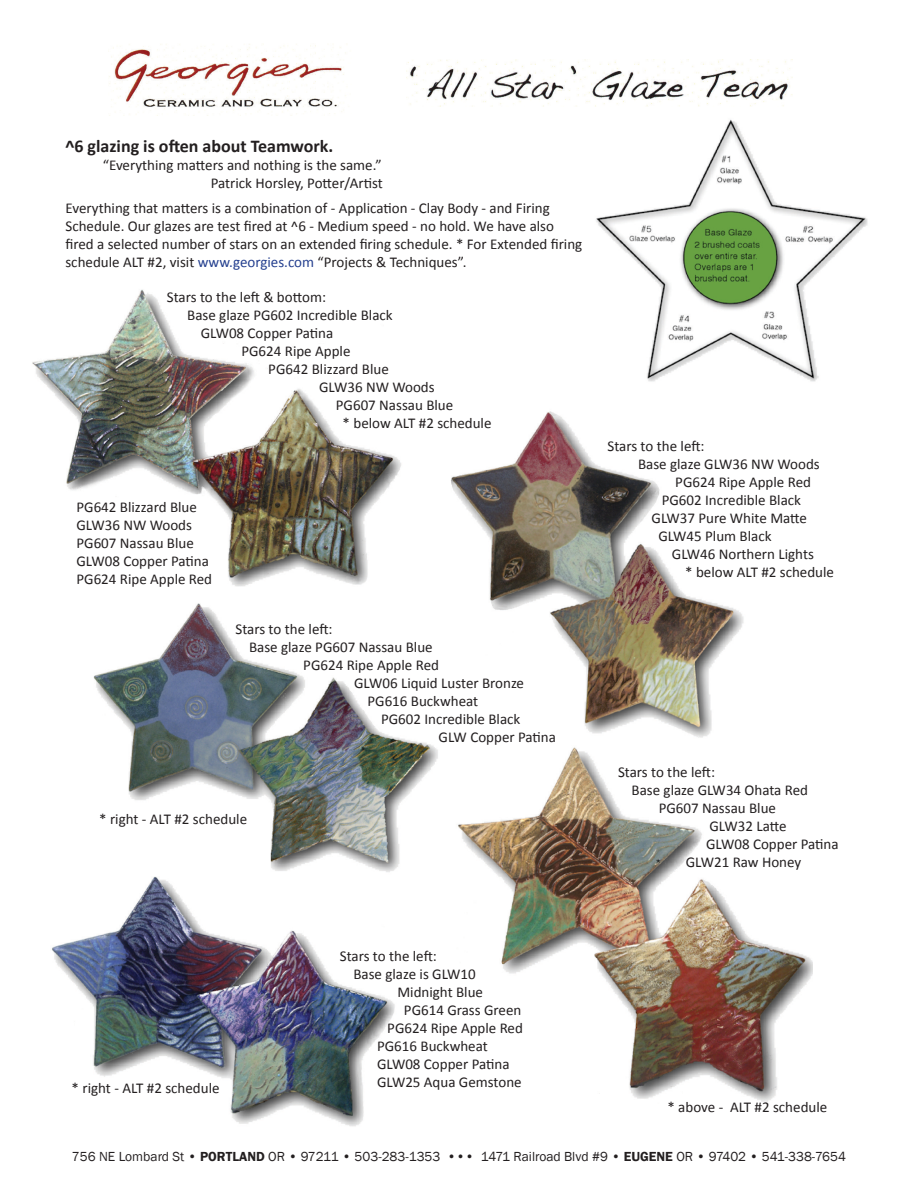
<style>
.page{position:relative;width:918px;height:1188px;background:#fff}
.page>*{position:absolute;margin:0;border:0;box-sizing:border-box;transform-origin:0 0}
.t1{font:700 18px "Calibri";color:#231f20}
.t2{font:15px "Calibri";color:#231f20}
.t3{font:13.5px "Franklin Gothic";color:#231f20}
.s1{color:#25408f}
.s2{font-weight:600}
</style>
<div class="page">
<img style="left:52px;top:876px;width:343px;height:250px">
<img style="left:451px;top:411px;width:293px;height:327px">
<img style="left:93px;top:603px;width:345px;height:269px">
<img style="left:458px;top:747px;width:355px;height:355px">
<img style="left:596px;top:119px;width:272px;height:263px">
<img style="left:406px;top:59px;width:387px;height:48px">
<img style="left:109px;top:44px;width:237px;height:72px">
<img style="left:32px;top:289px;width:369px;height:298px">
<p class="t1" style="left:65px;top:135px;width:269px">^6 glazing is often about Teamwork.</p>
<p class="t2" style="left:103px;top:156px;width:280px">“Everything matters and nothing is the same.”</p>
<p class="t2" style="left:211px;top:174px;width:174px">Patrick Horsley, Potter/Artist</p>
<p class="t2" style="left:65px;top:199px;width:486px">Everything that matters is a combination of - Application - Clay Body - and Firing</p>
<p class="t2" style="left:65px;top:217px;width:490px">Schedule. Our glazes are test fired at ^6 - Medium speed - no hold. We have also</p>
<p class="t2" style="left:65px;top:235px;width:518px">fired a selected number of stars on an extended firing schedule. * For Extended firing</p>
<p class="t2" style="left:65px;top:253px;width:403px">schedule ALT #2, visit <span class="s1">www.georgies.com</span> “Projects &amp; Techniques”.</p>
<p class="t2" style="left:167px;top:288px;width:161px">Stars to the left &amp; bottom:</p>
<p class="t2" style="left:187px;top:306px;width:207px">Base glaze PG602 Incredible Black</p>
<p class="t2" style="left:201px;top:324px;width:134px">GLW08 Copper Patina</p>
<p class="t2" style="left:241px;top:342px;width:111px">PG624 Ripe Apple</p>
<p class="t2" style="left:268px;top:360px;width:122px">PG642 Blizzard Blue</p>
<p class="t2" style="left:319px;top:378px;width:117px">GLW36 NW Woods</p>
<p class="t2" style="left:336px;top:396px;width:119px">PG607 Nassau Blue</p>
<p class="t2" style="left:343px;top:414px;width:150px">* below ALT #2 schedule</p>
<p class="t2" style="left:76px;top:497px;width:122px">PG642 Blizzard Blue</p>
<p class="t2" style="left:76px;top:515px;width:117px">GLW36 NW Woods</p>
<p class="t2" style="left:76px;top:533px;width:119px">PG607 Nassau Blue</p>
<p class="t2" style="left:76px;top:551px;width:134px">GLW08 Copper Patina</p>
<p class="t2" style="left:76px;top:569px;width:137px">PG624 Ripe Apple Red</p>
<p class="t2" style="left:236px;top:619px;width:99px">Stars to the left:</p>
<p class="t2" style="left:249px;top:637px;width:185px">Base glaze PG607 Nassau Blue</p>
<p class="t2" style="left:303px;top:655px;width:137px">PG624 Ripe Apple Red</p>
<p class="t2" style="left:354px;top:673px;width:171px">GLW06 Liquid Luster Bronze</p>
<p class="t2" style="left:367px;top:691px;width:112px">PG616 Buckwheat</p>
<p class="t2" style="left:381px;top:709px;width:141px">PG602 Incredible Black</p>
<p class="t2" style="left:439px;top:727px;width:119px">GLW Copper Patina</p>
<p class="t2" style="left:99px;top:809px;width:149px">* right - ALT #2 schedule</p>
<p class="t2" style="left:72px;top:1079px;width:149px">* right - ALT #2 schedule</p>
<p class="t2" style="left:340px;top:947px;width:99px">Stars to the left:</p>
<p class="t2" style="left:353px;top:965px;width:124px">Base glaze is GLW10</p>
<p class="t2" style="left:397px;top:983px;width:87px">Midnight Blue</p>
<p class="t2" style="left:404px;top:1001px;width:119px">PG614 Grass Green</p>
<p class="t2" style="left:387px;top:1019px;width:137px">PG624 Ripe Apple Red</p>
<p class="t2" style="left:377px;top:1037px;width:112px">PG616 Buckwheat</p>
<p class="t2" style="left:377px;top:1055px;width:134px">GLW08 Copper Patina</p>
<p class="t2" style="left:377px;top:1073px;width:146px">GLW25 Aqua Gemstone</p>
<p class="t2" style="left:608px;top:436px;width:99px">Stars to the left:</p>
<p class="t2" style="left:638px;top:454px;width:183px">Base glaze GLW36 NW Woods</p>
<p class="t2" style="left:675px;top:472px;width:137px">PG624 Ripe Apple Red</p>
<p class="t2" style="left:662px;top:490px;width:141px">PG602 Incredible Black</p>
<p class="t2" style="left:652px;top:508px;width:157px">GLW37 Pure White Matte</p>
<p class="t2" style="left:658px;top:526px;width:115px">GLW45 Plum Black</p>
<p class="t2" style="left:672px;top:544px;width:144px">GLW46 Northern Lights</p>
<p class="t2" style="left:685px;top:562px;width:150px">* below ALT #2 schedule</p>
<p class="t2" style="left:618px;top:763px;width:99px">Stars to the left:</p>
<p class="t2" style="left:632px;top:781px;width:178px">Base glaze GLW34 Ohata Red</p>
<p class="t2" style="left:659px;top:799px;width:119px">PG607 Nassau Blue</p>
<p class="t2" style="left:710px;top:817px;width:79px">GLW32 Latte</p>
<p class="t2" style="left:706px;top:835px;width:134px">GLW08 Copper Patina</p>
<p class="t2" style="left:686px;top:853px;width:117px">GLW21 Raw Honey</p>
<p class="t2" style="left:667px;top:1097px;width:161px">* above - ALT #2 schedule</p>
<p class="t3" style="left:72px;top:1148px;width:776px">756 NE Lombard St • <span class="s2">PORTLAND</span> OR • 97211 • 503-283-1353 ••• 1471 Railroad Blvd #9 • <span class="s2">EUGENE</span> OR • 97402 • 541-338-7654</p>
</div>
